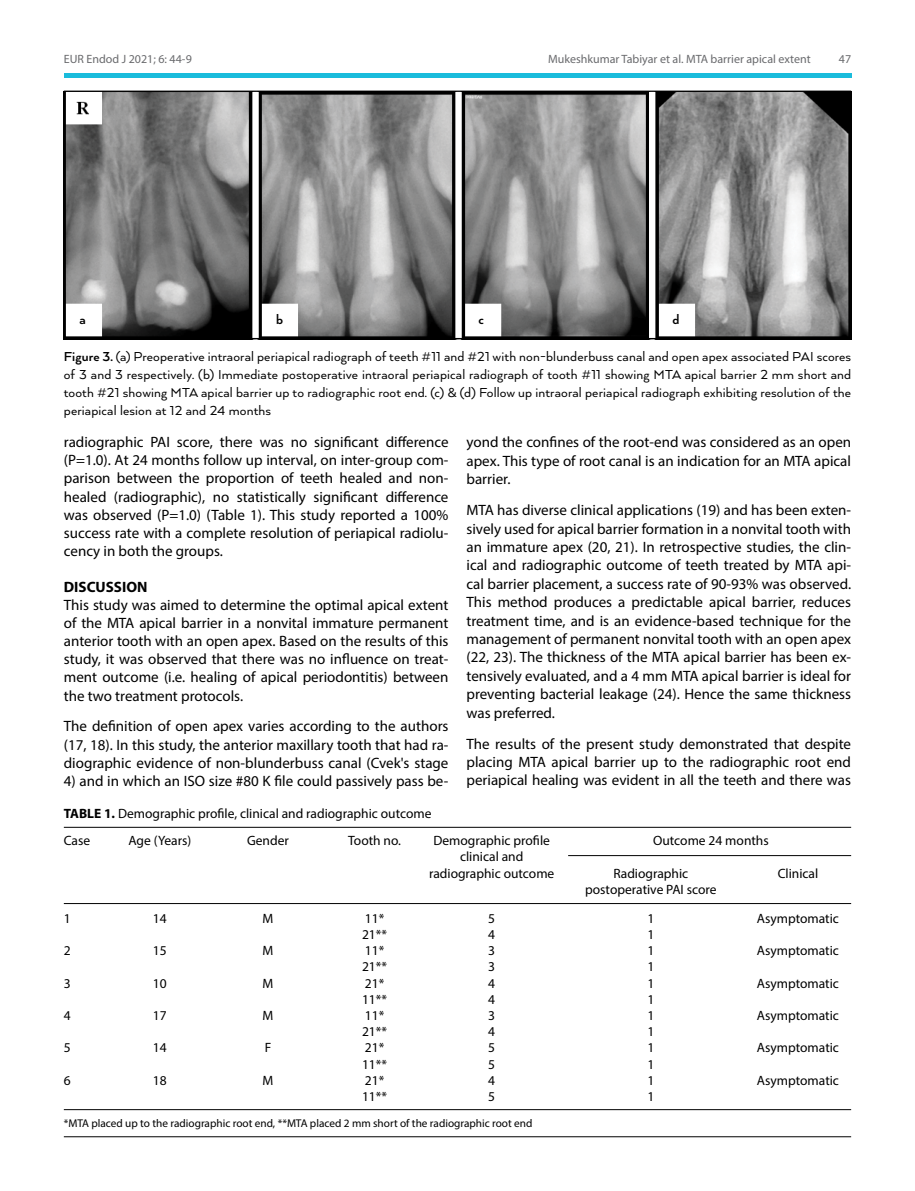
<style>
.page{position:relative;width:915px;height:1191px;background:#fff}
.page>*{position:absolute;margin:0;border:0;box-sizing:border-box;transform-origin:0 0}
.t1{font:15px/18.5px "Myriad Pro";color:#000;text-align:justify}
.t2{font:15px/18px "Arquitecta";letter-spacing:.01em;color:#000;text-align:justify}
.t3{font:700 15px "Myriad Pro";color:#000}
.t4{font:700 15px "Arquitecta";color:#000}
.t5{font:13.5px/26.8px "Myriad Pro";color:#000}
.t6{font:12px "Myriad Pro";color:#696a6d}
.t7{font:11.25px "Myriad Pro";color:#000}
.s1{font-weight:700}
</style>
<div class="page">
<div style="left:64px;top:73px;width:786px;height:5px;background:#1abcdc"></div>
<img style="left:66px;top:93px;width:782px;height:244px">
<div style="left:252px;top:92px;width:7px;height:247px;background:#fff"></div>
<div style="left:455px;top:92px;width:6px;height:247px;background:#fff"></div>
<div style="left:648px;top:92px;width:7px;height:247px;background:#fff"></div>
<div style="left:64px;top:91px;width:786px;height:248px;border:1px solid #000"></div>
<hr style="left:64px;top:827px;width:786px;height:1px;background:#000">
<hr style="left:64px;top:903px;width:786px;height:1px;background:#000">
<hr style="left:568px;top:855px;width:282px;height:1px;background:#000">
<hr style="left:64px;top:1109px;width:786px;height:1px;background:#000">
<hr style="left:64px;top:1136px;width:786px;height:1px;background:#000">
<p class="t6" style="left:64px;top:52px;width:129px">EUR Endod J 2021; 6: 44-9</p>
<p class="t6" style="left:548px;top:52px;width:264px">Mukeshkumar Tabiyar et al. MTA barrier apical extent</p>
<p class="t6" style="left:838px;top:52px;width:14px">47</p>
<p class="t4" style="left:80px;top:310px;width:8px">a</p>
<p class="t4" style="left:276px;top:310px;width:9px">b</p>
<p class="t4" style="left:478px;top:310px;width:7px">c</p>
<p class="t4" style="left:672px;top:310px;width:9px">d</p>
<p class="t2" style="left:64px;top:347px;width:788px"><span class="s1">Figure 3.</span> (a) Preoperative intraoral periapical radiograph of teeth #11 and #21 with non-blunderbuss canal and open apex associated PAI scores of 3 and 3 respectively. (b) Immediate postoperative intraoral periapical radiograph of tooth #11 showing MTA apical barrier 2 mm short and tooth #21 showing MTA apical barrier up to radiographic root end. (c) &amp; (d) Follow up intraoral periapical radiograph exhibiting resolution of the periapical lesion at 12 and 24 months</p>
<p class="t1" style="left:64px;top:433px;width:386px">radiographic PAI score, there was no significant difference (P=1.0). At 24 months follow up interval, on inter-group com&shy;parison between the proportion of teeth healed and non&shy;healed (radiographic), no statistically significant difference was observed (P=1.0) (Table 1). This study reported a 100% success rate with a complete resolution of periapical radiolu&shy;cency in both the groups.</p>
<p class="t3" style="left:64px;top:577px;width:85px">DISCUSSION</p>
<p class="t1" style="left:64px;top:595px;width:386px">This study was aimed to determine the optimal apical extent of the MTA apical barrier in a nonvital immature permanent anterior tooth with an open apex. Based on the results of this study, it was observed that there was no influence on treat&shy;ment outcome (i.e. healing of apical periodontitis) between the two treatment protocols.</p>
<p class="t1" style="left:64px;top:717px;width:386px">The definition of open apex varies according to the authors (17, 18). In this study, the anterior maxillary tooth that had ra&shy;diographic evidence of non-blunderbuss canal (Cvek's stage</p>
<p class="t1" style="left:64px;top:771px;width:386px">4) and in which an ISO size #80 K file could passively pass be-</p>
<p class="t1" style="left:466px;top:433px;width:386px">yond the confines of the root-end was considered as an open apex. This type of root canal is an indication for an MTA apical barrier.</p>
<p class="t1" style="left:466px;top:500px;width:386px">MTA has diverse clinical applications (19) and has been exten&shy;sively used for apical barrier formation in a nonvital tooth with an immature apex (20, 21). In retrospective studies, the clin&shy;ical and radiographic outcome of teeth treated by MTA api&shy;cal barrier placement, a success rate of 90-93% was observed.<br>This method produces a predictable apical barrier, reduces treatment time, and is an evidence-based technique for the management of permanent nonvital tooth with an open apex (22, 23). The thickness of the MTA apical barrier has been ex&shy;tensively evaluated, and a 4 mm MTA apical barrier is ideal for preventing bacterial leakage (24). Hence the same thickness was preferred.</p>
<p class="t1" style="left:466px;top:734px;width:386px">The results of the present study demonstrated that despite placing MTA apical barrier up to the radiographic root end periapical healing was evident in all the teeth and there was</p>
<p class="t5" style="left:64px;top:800px;width:369px"><span class="s1">TABLE 1.</span> Demographic profile, clinical and radiographic outcome<br>Case</p>
<p class="t5" style="left:128px;top:827px;width:64px">Age (Years)</p>
<p class="t5" style="left:247px;top:827px;width:43px">Gender</p>
<p class="t5" style="left:348px;top:827px;width:54px">Tooth no.</p>
<p class="t5" style="left:433px;top:827px;width:118px">Demographic profile</p>
<p class="t5" style="left:653px;top:827px;width:117px">Outcome 24 months</p>
<p class="t5" style="left:429px;top:848px;width:127px;line-height:16.2px;text-align:center">clinical and radiographic outcome</p>
<p class="t5" style="left:613px;top:859px;width:76px">Radiographic</p>
<p class="t5" style="left:777px;top:859px;width:42px">Clinical</p>
<p class="t5" style="left:585px;top:875px;width:133px">postoperative PAI score</p>
<p class="t5" style="left:64px;top:904px;width:8px">1</p>
<p class="t5" style="left:153px;top:904px;width:15px">14</p>
<p class="t5" style="left:262px;top:904px;width:12px">M</p>
<p class="t5" style="left:365px;top:904px;width:21px">11*</p>
<p class="t5" style="left:488px;top:904px;width:8px">5</p>
<p class="t5" style="left:647px;top:904px;width:8px">1</p>
<p class="t5" style="left:756px;top:904px;width:84px">Asymptomatic</p>
<p class="t5" style="left:362px;top:920px;width:27px">21**</p>
<p class="t5" style="left:488px;top:920px;width:8px">4</p>
<p class="t5" style="left:647px;top:920px;width:8px">1</p>
<p class="t5" style="left:64px;top:937px;width:8px">2</p>
<p class="t5" style="left:153px;top:937px;width:15px">15</p>
<p class="t5" style="left:262px;top:937px;width:12px">M</p>
<p class="t5" style="left:365px;top:937px;width:21px">11*</p>
<p class="t5" style="left:488px;top:937px;width:8px">3</p>
<p class="t5" style="left:647px;top:937px;width:8px">1</p>
<p class="t5" style="left:756px;top:937px;width:84px">Asymptomatic</p>
<p class="t5" style="left:362px;top:953px;width:27px">21**</p>
<p class="t5" style="left:488px;top:953px;width:8px">3</p>
<p class="t5" style="left:647px;top:953px;width:8px">1</p>
<p class="t5" style="left:64px;top:969px;width:8px">3</p>
<p class="t5" style="left:153px;top:969px;width:15px">10</p>
<p class="t5" style="left:262px;top:969px;width:12px">M</p>
<p class="t5" style="left:365px;top:969px;width:21px">21*</p>
<p class="t5" style="left:488px;top:969px;width:8px">4</p>
<p class="t5" style="left:647px;top:969px;width:8px">1</p>
<p class="t5" style="left:756px;top:969px;width:84px">Asymptomatic</p>
<p class="t5" style="left:362px;top:985px;width:27px">11**</p>
<p class="t5" style="left:488px;top:985px;width:8px">4</p>
<p class="t5" style="left:647px;top:985px;width:8px">1</p>
<p class="t5" style="left:64px;top:1001px;width:8px">4</p>
<p class="t5" style="left:153px;top:1001px;width:15px">17</p>
<p class="t5" style="left:262px;top:1001px;width:12px">M</p>
<p class="t5" style="left:365px;top:1001px;width:21px">11*</p>
<p class="t5" style="left:488px;top:1001px;width:8px">3</p>
<p class="t5" style="left:647px;top:1001px;width:8px">1</p>
<p class="t5" style="left:756px;top:1001px;width:84px">Asymptomatic</p>
<p class="t5" style="left:362px;top:1018px;width:27px">21**</p>
<p class="t5" style="left:488px;top:1018px;width:8px">4</p>
<p class="t5" style="left:647px;top:1018px;width:8px">1</p>
<p class="t5" style="left:64px;top:1034px;width:8px">5</p>
<p class="t5" style="left:153px;top:1034px;width:15px">14</p>
<p class="t5" style="left:264px;top:1034px;width:8px">F</p>
<p class="t5" style="left:365px;top:1034px;width:21px">21*</p>
<p class="t5" style="left:488px;top:1034px;width:8px">5</p>
<p class="t5" style="left:647px;top:1034px;width:8px">1</p>
<p class="t5" style="left:756px;top:1034px;width:84px">Asymptomatic</p>
<p class="t5" style="left:362px;top:1050px;width:27px">11**</p>
<p class="t5" style="left:488px;top:1050px;width:8px">5</p>
<p class="t5" style="left:647px;top:1050px;width:8px">1</p>
<p class="t5" style="left:64px;top:1066px;width:8px">6</p>
<p class="t5" style="left:153px;top:1066px;width:15px">18</p>
<p class="t5" style="left:262px;top:1066px;width:12px">M</p>
<p class="t5" style="left:365px;top:1066px;width:21px">21*</p>
<p class="t5" style="left:488px;top:1066px;width:8px">4</p>
<p class="t5" style="left:647px;top:1066px;width:8px">1</p>
<p class="t5" style="left:756px;top:1066px;width:84px">Asymptomatic</p>
<p class="t5" style="left:362px;top:1082px;width:27px">11**</p>
<p class="t5" style="left:488px;top:1082px;width:8px">5</p>
<p class="t5" style="left:647px;top:1082px;width:8px">1</p>
<p class="t7" style="left:64px;top:1116px;width:470px">*MTA placed up to the radiographic root end, **MTA placed 2 mm short of the radiographic root end</p>
</div>
